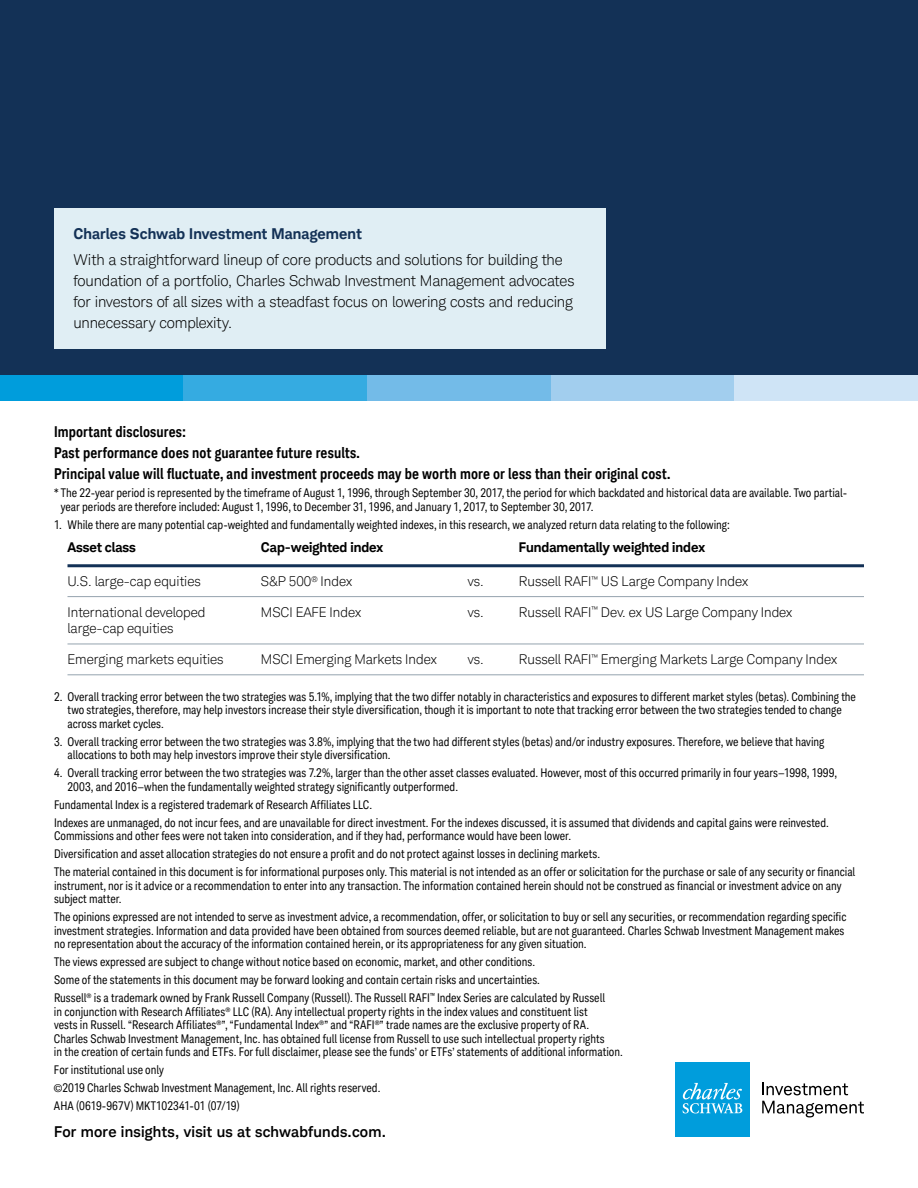
<style>
.page{position:relative;width:918px;height:1188px;background:#fff}
.page>*{position:absolute;margin:0;border:0;box-sizing:border-box;transform-origin:0 0}
.t1{font:300 15px/21px "Charles Modern";letter-spacing:-.01em;color:#000}
.t2{font:700 15px/21px "Charles Modern Cond";letter-spacing:.01em;color:#000}
.t3{font:500 15px "Charles Modern";letter-spacing:.015em;color:#000}
.t4{font:700 15px "Charles Modern";letter-spacing:.01em;color:#133156}
.t5{font:300 13.5px/16.5px "Charles Modern";color:#000}
.t6{font:700 13.5px "Charles Modern";color:#000}
.t7{font:12px/13.5px "Charles Modern Cond";color:#000}
</style>
<div class="page">
<div style="left:675px;top:1062px;width:75px;height:75px;background:#009ddc"></div>
<svg style="left:682px;top:1083px;width:60px;height:30px"></svg>
<svg style="left:762px;top:1083px;width:86px;height:12px"></svg>
<svg style="left:762px;top:1101px;width:102px;height:16px"></svg>
<div style="left:0;top:0;width:918px;height:378px;background:#133156"></div>
<div style="left:0;top:375px;width:184px;height:25px;background:#009ddc"></div>
<div style="left:184px;top:375px;width:183px;height:25px;background:#35abe1"></div>
<div style="left:367px;top:375px;width:184px;height:25px;background:#73bbe8"></div>
<div style="left:551px;top:375px;width:183px;height:25px;background:#a2ceee"></div>
<div style="left:734px;top:375px;width:184px;height:25px;background:#cfe4f6"></div>
<div style="left:54px;top:209px;width:552px;height:140px;background:#e0eef4"></div>
<hr style="left:68px;top:675px;width:193px;height:1px;background:#95a3ae">
<hr style="left:261px;top:675px;width:207px;height:1px;background:#95a3ae">
<hr style="left:468px;top:675px;width:51px;height:1px;background:#95a3ae">
<hr style="left:519px;top:675px;width:345px;height:1px;background:#95a3ae">
<hr style="left:68px;top:596px;width:193px;height:1px;background:#95a3ae">
<hr style="left:261px;top:596px;width:207px;height:1px;background:#95a3ae">
<hr style="left:468px;top:596px;width:51px;height:1px;background:#95a3ae">
<hr style="left:519px;top:596px;width:345px;height:1px;background:#95a3ae">
<hr style="left:68px;top:644px;width:193px;height:1px;background:#95a3ae">
<hr style="left:261px;top:644px;width:207px;height:1px;background:#95a3ae">
<hr style="left:468px;top:644px;width:51px;height:1px;background:#95a3ae">
<hr style="left:519px;top:644px;width:345px;height:1px;background:#95a3ae">
<hr style="left:68px;top:564px;width:193px;height:3px;background:#133156">
<hr style="left:261px;top:564px;width:207px;height:3px;background:#133156">
<hr style="left:468px;top:564px;width:51px;height:3px;background:#133156">
<hr style="left:519px;top:564px;width:345px;height:3px;background:#133156">
<p class="t4" style="left:74px;top:225px;width:290px">Charles Schwab Investment Management</p>
<p class="t1" style="left:74px;top:249px;width:502px">With a straightforward lineup of core products and solutions for building the foundation of a portfolio, Charles Schwab Investment Management advocates for investors of all sizes with a steadfast focus on lowering costs and reducing unnecessary complexity.</p>
<p class="t2" style="left:54px;top:421px;width:618px">Important disclosures:<br>Past performance does not guarantee future results.<br>Principal value will fluctuate, and investment proceeds may be worth more or less than their original cost.</p>
<p class="t7" style="left:61px;top:486px;width:788px;text-indent:-7px">* The 22-year period is represented by the timeframe of August 1, 1996, through September 30, 2017, the period for which backdated and historical data are available. Two partial&shy;year periods are therefore included: August 1, 1996, to December 31, 1996, and January 1, 2017, to September 30, 2017.</p>
<p class="t7" style="left:54px;top:518px;width:677px">1. While there are many potential cap-weighted and fundamentally weighted indexes, in this research, we analyzed return data relating to the following:</p>
<p class="t6" style="left:68px;top:539px;width:70px">Asset class</p>
<p class="t6" style="left:261px;top:539px;width:124px">Cap-weighted index</p>
<p class="t6" style="left:519px;top:539px;width:188px">Fundamentally weighted index</p>
<p class="t5" style="left:68px;top:573px;width:135px">U.S. large-cap equities</p>
<p class="t5" style="left:261px;top:573px;width:93px">S&amp;P 500<sup>®</sup> Index</p>
<p class="t5" style="left:468px;top:573px;width:17px">vs.</p>
<p class="t5" style="left:519px;top:573px;width:231px">Russell RAFI<sup>™</sup> US Large Company Index</p>
<p class="t5" style="left:68px;top:604px;width:139px">International developed large-cap equities</p>
<p class="t5" style="left:261px;top:604px;width:102px">MSCI EAFE Index</p>
<p class="t5" style="left:468px;top:604px;width:17px">vs.</p>
<p class="t5" style="left:519px;top:604px;width:275px">Russell RAFI<sup>™</sup> Dev. ex US Large Company Index</p>
<p class="t5" style="left:68px;top:651px;width:158px">Emerging markets equities</p>
<p class="t5" style="left:261px;top:651px;width:177px">MSCI Emerging Markets Index</p>
<p class="t5" style="left:468px;top:651px;width:17px">vs.</p>
<p class="t5" style="left:519px;top:651px;width:320px">Russell RAFI<sup>™</sup> Emerging Markets Large Company Index</p>
<p class="t7" style="left:68px;top:690px;width:790px;text-indent:-14px">2. Overall tracking error between the two strategies was 5.1%, implying that the two differ notably in characteristics and exposures to different market styles (betas). Combining the two strategies, therefore, may help investors increase their style diversification, though it is important to note that tracking error between the two strategies tended to change across market cycles.</p>
<p class="t7" style="left:68px;top:735px;width:758px;text-indent:-14px">3. Overall tracking error between the two strategies was 3.8%, implying that the two had different styles (betas) and/or industry exposures. Therefore, we believe that having allocations to both may help investors improve their style diversification.</p>
<p class="t7" style="left:68px;top:766px;width:771px;text-indent:-14px">4. Overall tracking error between the two strategies was 7.2%, larger than the other asset classes evaluated. However, most of this occurred primarily in four years—1998, 1999,<br>2003, and 2016—when the fundamentally weighted strategy significantly outperformed.</p>
<p class="t7" style="left:54px;top:795px;width:776px;line-height:18px">Fundamental Index is a registered trademark of Research Affiliates LLC.<br>Indexes are unmanaged, do not incur fees, and are unavailable for direct investment. For the indexes discussed, it is assumed that dividends and capital gains were reinvested.</p>
<p class="t7" style="left:54px;top:827px;width:803px;line-height:18px">Commissions and other fees were not taken into consideration, and if they had, performance would have been lower.<br>Diversification and asset allocation strategies do not ensure a profit and do not protect against losses in declining markets.<br>The material contained in this document is for informational purposes only. This material is not intended as an offer or solicitation for the purchase or sale of any security or financial</p>
<p class="t7" style="left:54px;top:879px;width:789px">instrument, nor is it advice or a recommendation to enter into any transaction. The information contained herein should not be construed as financial or investment advice on any subject matter.</p>
<p class="t7" style="left:54px;top:910px;width:794px">The opinions expressed are not intended to serve as investment advice, a recommendation, offer, or solicitation to buy or sell any securities, or recommendation regarding specific investment strategies. Information and data provided have been obtained from sources deemed reliable, but are not guaranteed. Charles Schwab Investment Management makes no representation about the accuracy of the information contained herein, or its appropriateness for any given situation.</p>
<p class="t7" style="left:54px;top:953px;width:553px;line-height:18px">The views expressed are subject to change without notice based on economic, market, and other conditions.<br>Some of the statements in this document may be forward looking and contain certain risks and uncertainties.<br>Russell<sup>®</sup> is a trademark owned by Frank Russell Company (Russell). The Russell RAFI<sup>™</sup> Index Series are calculated by Russell</p>
<p class="t7" style="left:54px;top:1005px;width:570px">in conjunction with Research Affiliates<sup>®</sup> LLC (RA). Any intellectual property rights in the index values and constituent list<br>vests in Russell. “Research Affiliates<sup>®</sup>”, “Fundamental Index<sup>®</sup>” and “RAFI<sup>®</sup>” trade names are the exclusive property of RA.<br>Charles Schwab Investment Management, Inc. has obtained full license from Russell to use such intellectual property rights<br>in the creation of certain funds and ETFs. For full disclaimer, please see the funds’ or ETFs’ statements of additional information.</p>
<p class="t7" style="left:54px;top:1061px;width:328px;line-height:18px">For institutional use only<br>©2019 Charles Schwab Investment Management, Inc. All rights reserved.<br>AHA (0619-967V) MKT102341-01 (07/19)</p>
<p class="t3" style="left:54px;top:1122px;width:334px">For more insights, visit us at schwabfunds.com.</p>
</div>
